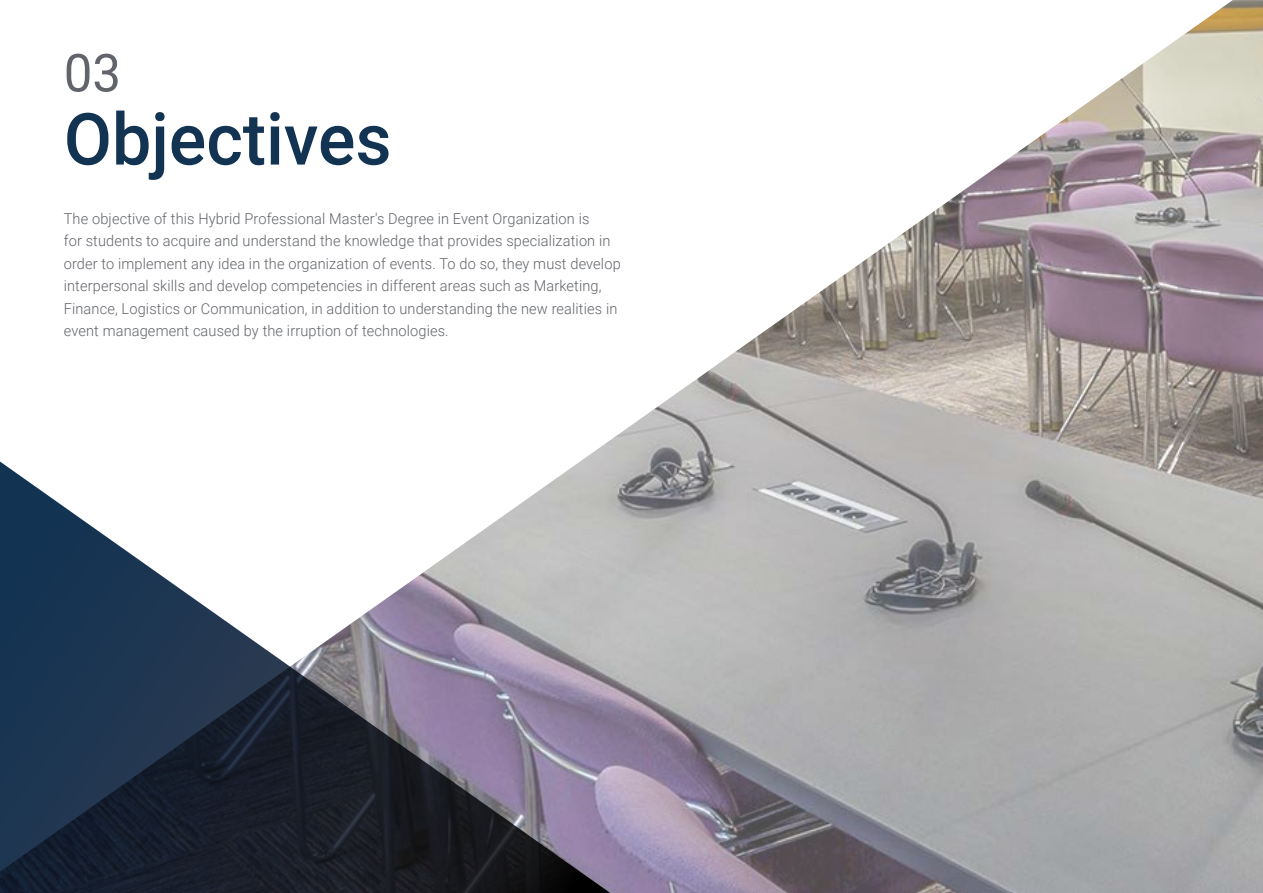
<style>
.page{position:relative;width:1263px;height:893px;background:#fff}
.page>*{position:absolute;margin:0;border:0;box-sizing:border-box;transform-origin:0 0}
.t1{font:500 72px "Roboto";color:#123352}
.t2{font:52.5px "Roboto";color:#61646a}
.t3{font:300 15px/22.5px "Roboto";letter-spacing:.01em;color:#61646a}
</style>
<div class="page">
<img style="left:602px;top:0;width:661px;height:893px">
<svg style="left:0;top:446px;width:640px;height:447px"></svg>
<h2 class="t2" style="left:64px;top:36px;width:59px">03</h2>
<h1 class="t1" style="left:64px;top:89px;width:329px">Objectives</h1>
<p class="t3" style="left:64px;top:207px;width:558px">The objective of this Hybrid Professional Master's Degree in Event Organization is<br>for students to acquire and understand the knowledge that provides specialization in order to implement any idea in the organization of events. To do so, they must develop interpersonal skills and develop competencies in different areas such as Marketing, Finance, Logistics or Communication, in addition to understanding the new realities in event management caused by the irruption of technologies.</p>
</div>
